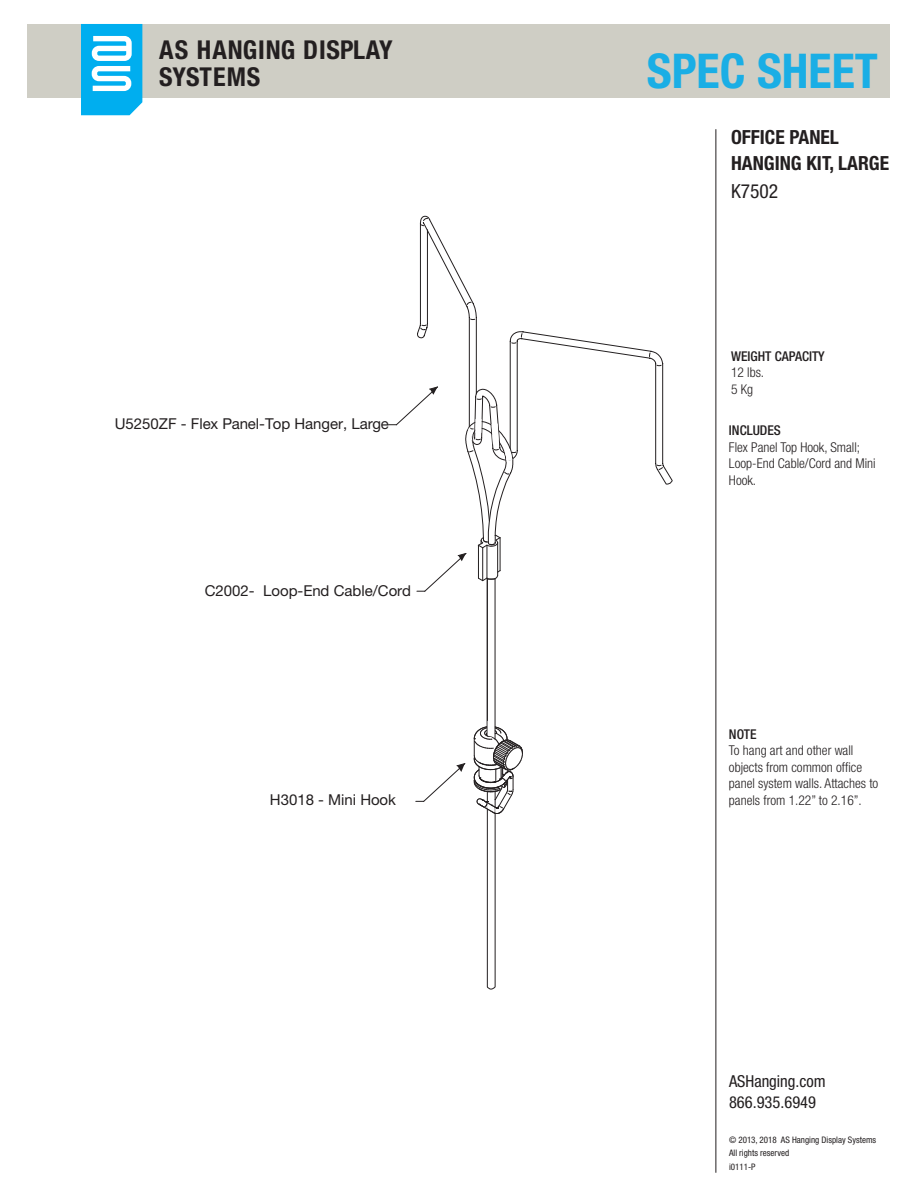
<style>
.page{position:relative;width:918px;height:1188px;background:#fff}
.page>*{position:absolute;margin:0;border:0;box-sizing:border-box;transform-origin:0 0}
.t1{font:700 condensed 48px "Helvetica Neue LT Std";color:#1aaee5}
.t2{font:700 condensed 26.1px/27.2px "Helvetica Neue LT Std";letter-spacing:.025em;color:#231f20}
.t3{font:700 condensed 19.5px/25.5px "Helvetica Neue LT Std";color:#231f20}
.t4{font:condensed 19.5px "Helvetica Neue LT Std";color:#231f20}
.t5{font:condensed 16.5px/21px "Helvetica Neue LT Std";color:#231f20}
.t6{font:15px "Helvetica Neue LT Std";color:#231f20}
.t7{font:300 condensed 13.5px/16.5px "Helvetica Neue LT Std";color:#231f20}
.t8{font:500 condensed 13.5px "Helvetica Neue LT Std";color:#231f20}
.t9{font:condensed 9px/13.5px "Helvetica Neue LT Std";color:#231f20}
</style>
<div class="page">
<div style="left:27px;top:24px;width:863px;height:74px;background:#cfcec5"></div>
<hr style="left:716px;top:129px;width:1px;height:1044px;background:#231f20">
<svg style="left:81px;top:24px;width:61px;height:91px;background:#3fc1f2"></svg>
<hr style="left:487px;top:579px;width:1px;height:157px;background:#231f20">
<svg style="left:416px;top:763px;width:49px;height:39px"></svg>
<svg style="left:389px;top:218px;width:274px;height:374px"></svg>
<svg style="left:474px;top:720px;width:49px;height:270px"></svg>
<hr style="left:495px;top:579px;width:1px;height:160px;background:#231f20">
<h2 class="t2" style="left:159px;top:36px;width:235px">AS HANGING DISPLAY<br>SYSTEMS</h2>
<p class="t6" style="left:115px;top:415px;width:276px">U5250ZF - Flex Panel-Top Hanger, Large</p>
<p class="t6" style="left:205px;top:582px;width:208px">C2002- Loop-End Cable/Cord</p>
<p class="t6" style="left:270px;top:791px;width:128px">H3018 - Mini Hook</p>
<h1 class="t1" style="left:647px;top:42px;width:233px">SPEC SHEET</h1>
<h3 class="t3" style="left:731px;top:124px;width:160px">OFFICE PANEL<br>HANGING KIT, LARGE</h3>
<h3 class="t4" style="left:731px;top:180px;width:49px">K7502</h3>
<p class="t8" style="left:731px;top:348px;width:95px">WEIGHT CAPACITY</p>
<p class="t7" style="left:731px;top:364px;width:35px">12 lbs.<br>5 Kg</p>
<p class="t8" style="left:729px;top:423px;width:54px">INCLUDES</p>
<p class="t7" style="left:729px;top:439px;width:148px">Flex Panel Top Hook, Small;<br>Loop-End Cable/Cord and Mini<br>Hook.</p>
<p class="t8" style="left:729px;top:726px;width:29px">NOTE</p>
<p class="t7" style="left:729px;top:742px;width:151px">To hang art and other wall objects from common office panel system walls. Attaches to panels from 1.22” to 2.16”.</p>
<p class="t5" style="left:729px;top:1070px;width:98px">ASHanging.com<br>866.935.6949</p>
<p class="t9" style="left:729px;top:1133px;width:149px">© 2013, 2018 AS Hanging Display Systems<br>All rights reserved<br>i0111-P</p>
</div>
